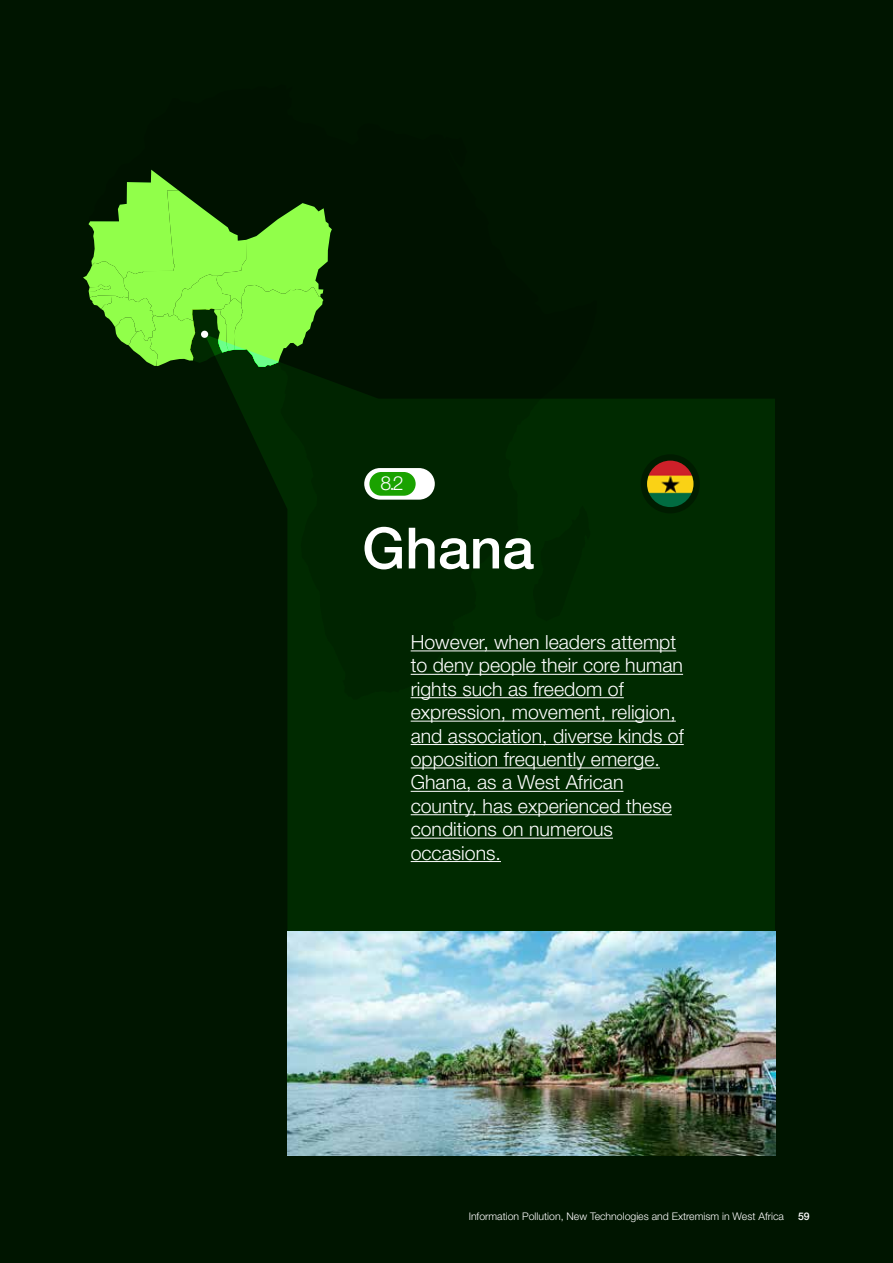
<style>
.page{position:relative;width:893px;height:1263px;background:#001500}
.page>*{position:absolute;margin:0;border:0;box-sizing:border-box;transform-origin:0 0}
.t1{font:500 57px "Helvetica Neue LT Pro";color:#fff}
.t2{font:300 19.5px/23.4px "Helvetica Neue LT Pro";color:#fff}
.t3{font:300 10.5px "Helvetica Neue LT Pro";color:#fff}
.t4{font:500 10.5px "Helvetica Neue LT Pro";color:#fff}
</style>
<div class="page">
<svg style="left:83px;top:169px;width:249px;height:197px"></svg>
<svg style="left:205px;top:334px;width:570px;height:598px;fill:#002a00"></svg>
<div style="left:201px;top:331px;width:7px;height:7px;background:#fff;border-radius:50%"></div>
<div style="left:364px;top:468px;width:71px;height:32px;background:#fff;border-radius:16px"></div>
<div style="left:369px;top:472px;width:47px;height:24px;background:#1aa200;border-radius:12px"></div>
<hr style="left:411px;top:650px;width:265px;height:1px;background:#fff">
<hr style="left:411px;top:674px;width:272px;height:1px;background:#fff">
<hr style="left:411px;top:697px;width:213px;height:1px;background:#fff">
<hr style="left:411px;top:721px;width:265px;height:1px;background:#fff">
<hr style="left:411px;top:744px;width:273px;height:1px;background:#fff">
<hr style="left:411px;top:767px;width:249px;height:1px;background:#fff">
<hr style="left:411px;top:791px;width:212px;height:1px;background:#fff">
<hr style="left:411px;top:814px;width:261px;height:1px;background:#fff">
<hr style="left:411px;top:838px;width:202px;height:1px;background:#fff">
<hr style="left:411px;top:861px;width:90px;height:1px;background:#fff">
<svg style="left:641px;top:454px;width:59px;height:59px"></svg>
<img style="left:647px;top:461px;width:46px;height:46px;border-radius:23px">
<img style="left:287px;top:932px;width:488px;height:223px">
<p class="t2" style="left:380px;top:471px;width:25px">8.2</p>
<h1 class="t1" style="left:362px;top:514px;width:174px">Ghana</h1>
<p class="t2" style="left:411px;top:630px;width:275px">However, when leaders attempt to deny people their core human rights such as freedom of expression, movement, religion, and association, diverse kinds of opposition frequently emerge.<br>Ghana, as a West African country, has experienced these conditions on numerous occasions.</p>
<p class="t3" style="left:469px;top:1210px;width:317px">Information Pollution, New Technologies and Extremism in West Africa</p>
<p class="t4" style="left:798px;top:1210px;width:13px">59</p>
</div>
